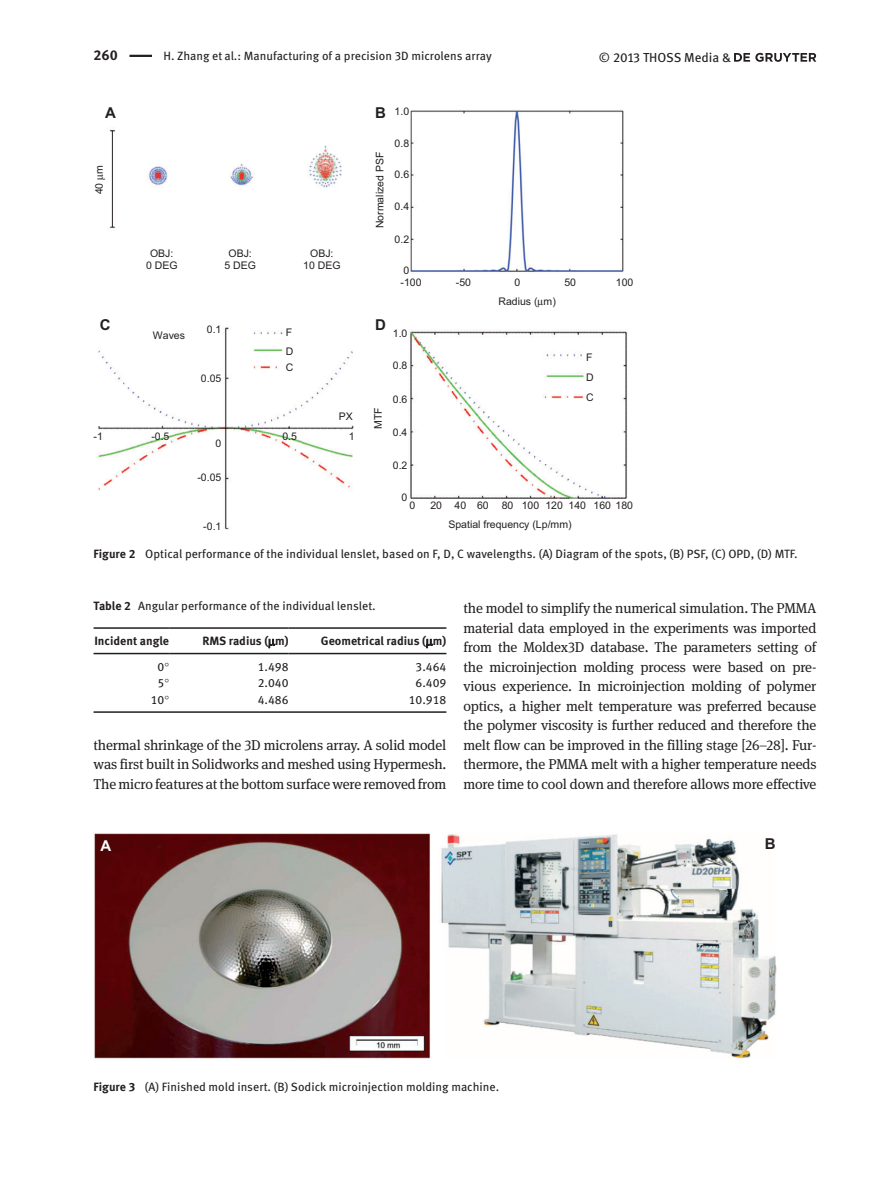
<style>
.page{position:relative;width:893px;height:1191px;background:#fff}
.page>*{position:absolute;margin:0;border:0;box-sizing:border-box;transform-origin:0 0}
.t1{font:700 15px "Arial";color:#231f20}
.t2{font:700 15px "Arial";color:#fff}
.t3{font:14.25px/19.5px "DG Meta Serif Science";letter-spacing:-.01em;color:#231f20;text-align:justify}
.t4{font:700 14.25px "DG Meta Science";color:#231f20}
.t5{font:13.05px "DG Meta Science";color:#231f20}
.t6{font:12px "DG Meta Science";color:#231f20}
.t7{font:700 12px "DG Meta Science";color:#231f20}
.t8{font:10.5px/12.6px "Arial";color:#231f20}
.s1{font-weight:700}
</style>
<div class="page">
<hr style="left:129px;top:55px;width:23px;height:2px;background:#231f20">
<svg style="left:734px;top:53px;width:82px;height:9px"></svg>
<hr style="left:94px;top:711px;width:352px;height:2px;background:#231f20">
<hr style="left:94px;top:627px;width:75px;height:2px;background:#231f20">
<hr style="left:94px;top:653px;width:75px;height:1px;background:#231f20">
<hr style="left:169px;top:627px;width:120px;height:2px;background:#231f20">
<hr style="left:169px;top:653px;width:120px;height:1px;background:#231f20">
<hr style="left:289px;top:627px;width:157px;height:2px;background:#231f20">
<hr style="left:289px;top:653px;width:157px;height:1px;background:#231f20">
<img style="left:94px;top:833px;width:683px;height:226px">
<img style="left:109px;top:129px;width:233px;height:99px">
<img style="left:410px;top:109px;width:214px;height:164px">
<img style="left:97px;top:327px;width:257px;height:202px">
<img style="left:409px;top:330px;width:218px;height:169px">
<p class="t4" style="left:94px;top:50px;width:26px">260</p>
<p class="t6" style="left:163px;top:51px;width:330px">H. Zhang et al.: Manufacturing of a precision 3D microlens array</p>
<p class="t5" style="left:599px;top:52px;width:134px">© 2013 THOSS Media &amp;</p>
<p class="t1" style="left:105px;top:104px;width:12px">A</p>
<p class="t1" style="left:375px;top:104px;width:12px">B</p>
<p class="t8" style="left:94px;top:194px;width:31px;rotate:-90deg">40 m</p>
<p class="t8" style="left:146px;top:247px;width:33px;text-align:center">OBJ:<br>0 DEG</p>
<p class="t8" style="left:224px;top:247px;width:33px;text-align:center">OBJ:<br>5 DEG</p>
<p class="t8" style="left:303px;top:247px;width:39px;text-align:center">OBJ:<br>10 DEG</p>
<p class="t8" style="left:374px;top:228px;width:78px;rotate:-90deg">Normalized PSF</p>
<p class="t8" style="left:395px;top:106px;width:16px">1.0</p>
<p class="t8" style="left:395px;top:138px;width:16px">0.8</p>
<p class="t8" style="left:395px;top:169px;width:16px">0.6</p>
<p class="t8" style="left:395px;top:201px;width:16px">0.4</p>
<p class="t8" style="left:395px;top:234px;width:16px">0.2</p>
<p class="t8" style="left:401px;top:265px;width:23px;line-height:12px">0 -100</p>
<p class="t8" style="left:456px;top:277px;width:17px">-50</p>
<p class="t8" style="left:498px;top:273px;width:59px;line-height:19.6px;text-indent:16px">0<br>Radius ( m)</p>
<p class="t8" style="left:564px;top:277px;width:13px">50</p>
<p class="t8" style="left:616px;top:277px;width:19px">100</p>
<p class="t1" style="left:100px;top:316px;width:12px">C</p>
<p class="t1" style="left:375px;top:316px;width:12px">D</p>
<p class="t8" style="left:207px;top:323px;width:16px">0.1</p>
<p class="t8" style="left:286px;top:324px;width:9px;line-height:18.6px">F<br>D</p>
<p class="t8" style="left:286px;top:361px;width:9px">C</p>
<p class="t8" style="left:586px;top:348px;width:9px;line-height:20.2px;text-align:justify">F D C</p>
<p class="t8" style="left:339px;top:410px;width:16px">PX</p>
<p class="t8" style="left:393px;top:328px;width:16px">1.0</p>
<p class="t8" style="left:153px;top:330px;width:34px">Waves</p>
<p class="t8" style="left:393px;top:360px;width:16px">0.8</p>
<p class="t8" style="left:393px;top:394px;width:16px">0.6</p>
<p class="t8" style="left:393px;top:427px;width:16px">0.4</p>
<p class="t8" style="left:393px;top:460px;width:16px">0.2</p>
<p class="t8" style="left:402px;top:492px;width:7px">0</p>
<p class="t8" style="left:201px;top:373px;width:22px">0.05</p>
<p class="t8" style="left:373px;top:429px;width:23px;rotate:-90deg">MTF</p>
<p class="t8" style="left:94px;top:431px;width:11px">-1</p>
<p class="t8" style="left:349px;top:431px;width:7px">1</p>
<p class="t8" style="left:151px;top:431px;width:20px">-0.5</p>
<p class="t8" style="left:282px;top:431px;width:16px">0.5</p>
<p class="t8" style="left:216px;top:438px;width:7px">0</p>
<p class="t8" style="left:197px;top:472px;width:25px">-0.05</p>
<p class="t8" style="left:409px;top:500px;width:7px">0</p>
<p class="t8" style="left:448px;top:497px;width:125px;line-height:19px;text-indent:-18px">20 40 60 80 100<br>Spatial frequency (Lp/mm)</p>
<p class="t8" style="left:545px;top:500px;width:89px">120 140 160 180</p>
<p class="t8" style="left:203px;top:521px;width:20px">-0.1</p>
<p class="t6" style="left:94px;top:549px;width:706px"><span class="s1">Figure 2</span> Optical performance of the individual lenslet, based on F, D, C wavelengths. (A) Diagram of the spots, (B) PSF, (C) OPD, (D) MTF.</p>
<p class="t6" style="left:94px;top:601px;width:284px"><span class="s1">Table 2</span> Angular performance of the individual lenslet.</p>
<p class="t7" style="left:94px;top:637px;width:76px">Incident angle</p>
<p class="t7" style="left:202px;top:637px;width:88px">RMS radius ( m)</p>
<p class="t7" style="left:321px;top:637px;width:127px">Geometrical radius ( m)</p>
<p class="t6" style="left:158px;top:662px;width:8px">0</p>
<p class="t6" style="left:258px;top:662px;width:32px">1.498</p>
<p class="t6" style="left:416px;top:662px;width:32px">3.464</p>
<p class="t6" style="left:158px;top:679px;width:8px">5</p>
<p class="t6" style="left:258px;top:679px;width:32px">2.040</p>
<p class="t6" style="left:416px;top:679px;width:32px">6.409</p>
<p class="t6" style="left:151px;top:695px;width:15px">10</p>
<p class="t6" style="left:258px;top:695px;width:32px">4.486</p>
<p class="t6" style="left:409px;top:695px;width:39px">10.918</p>
<p class="t3" style="left:94px;top:736px;width:354px">thermal shrinkage of the 3D microlens array. A solid model was first built in Solidworks and meshed using Hypermesh.<br>The micro features at the bottom surface were removed from</p>
<p class="t3" style="left:463px;top:600px;width:355px">the model to simplify the numerical simulation. The PMMA material data employed in the experiments was imported from the Moldex3D database. The parameters setting of the microinjection molding process were based on pre&shy;vious experience. In microinjection molding of polymer optics, a higher melt temperature was preferred because the polymer viscosity is further reduced and therefore the melt flow can be improved in the filling stage [ 26 – 28 ]. Fur&shy;thermore, the PMMA melt with a higher temperature needs more time to cool down and therefore allows more effective</p>
<p class="t2" style="left:100px;top:837px;width:12px">A</p>
<p class="t1" style="left:765px;top:835px;width:12px">B</p>
<p class="t6" style="left:94px;top:1082px;width:407px"><span class="s1">Figure 3</span> (A) Finished mold insert. (B) Sodick microinjection molding machine.</p>
</div>
